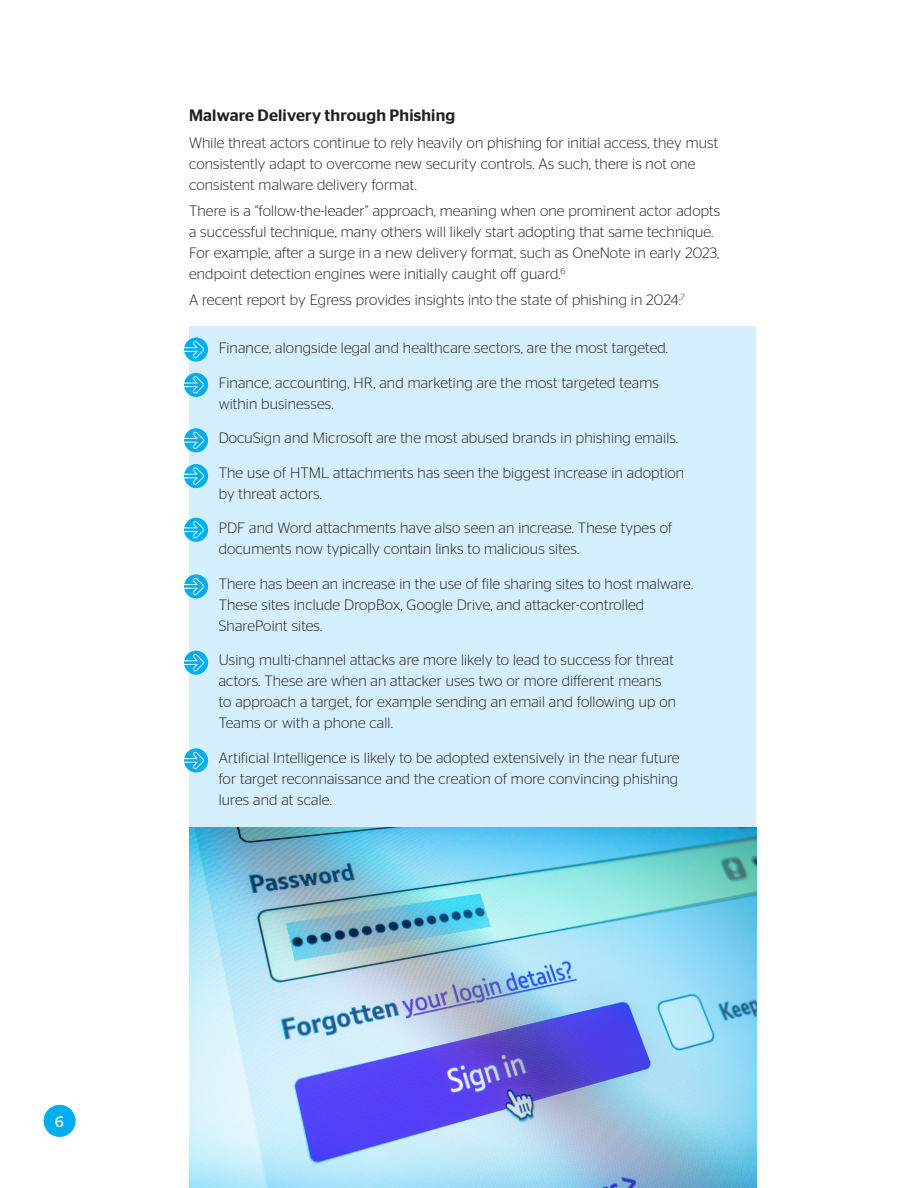
<style>
.page{position:relative;width:918px;height:1188px;background:#fff}
.page>*{position:absolute;margin:0;border:0;box-sizing:border-box;transform-origin:0 0}
.t1{font:500 16.5px "Stag Sans";letter-spacing:.01em;color:#231f20}
.t2{font:300 15px/21px "Stag Sans";letter-spacing:.01em;color:#231f20}
.t3{font:15px "Stag";color:#fff}
</style>
<div class="page">
<div style="left:44px;top:1105px;width:32px;height:32px;background:#00aeef;border-radius:50%"></div>
<div style="left:189px;top:326px;width:567px;height:501px;background:#d4effb"></div>
<svg style="left:184px;top:337px;width:24px;height:25px"></svg>
<svg style="left:184px;top:373px;width:24px;height:24px"></svg>
<svg style="left:184px;top:428px;width:24px;height:24px"></svg>
<svg style="left:184px;top:464px;width:24px;height:24px"></svg>
<svg style="left:184px;top:518px;width:24px;height:24px"></svg>
<svg style="left:184px;top:574px;width:24px;height:25px"></svg>
<svg style="left:184px;top:651px;width:24px;height:24px"></svg>
<svg style="left:184px;top:748px;width:24px;height:25px"></svg>
<img style="left:189px;top:827px;width:567px;height:361px">
<p class="t3" style="left:55px;top:1113px;width:10px">6</p>
<p class="t1" style="left:189px;top:106px;width:268px">Malware Delivery through Phishing</p>
<p class="t2" style="left:189px;top:132px;width:531px">While threat actors continue to rely heavily on phishing for initial access, they must consistently adapt to overcome new security controls. As such, there is not one consistent malware delivery format.</p>
<p class="t2" style="left:189px;top:200px;width:533px">There is a “follow-the-leader” approach, meaning when one prominent actor adopts a successful technique, many others will likely start adopting that same technique.<br>For example, after a surge in a new delivery format, such as OneNote in early 2023, endpoint detection engines were initially caught off guard.<sup>6</sup></p>
<p class="t2" style="left:189px;top:289px;width:497px">A recent report by Egress provides insights into the state of phishing in 2024:<sup>7</sup></p>
<p class="t2" style="left:219px;top:337px;width:451px">Finance, alongside legal and healthcare sectors, are the most targeted.</p>
<p class="t2" style="left:219px;top:372px;width:442px">Finance, accounting, HR, and marketing are the most targeted teams within businesses.</p>
<p class="t2" style="left:219px;top:427px;width:461px">DocuSign and Microsoft are the most abused brands in phishing emails.</p>
<p class="t2" style="left:219px;top:462px;width:467px">The use of HTML attachments has seen the biggest increase in adoption by threat actors.</p>
<p class="t2" style="left:219px;top:517px;width:455px">PDF and Word attachments have also seen an increase. These types of documents now typically contain links to malicious sites.</p>
<p class="t2" style="left:219px;top:573px;width:476px">There has been an increase in the use of file sharing sites to host malware.<br>These sites include DropBox, Google Drive, and attacker-controlled<br>SharePoint sites.</p>
<p class="t2" style="left:219px;top:649px;width:459px">Using multi-channel attacks are more likely to lead to success for threat actors. These are when an attacker uses two or more different means to approach a target, for example sending an email and following up on Teams or with a phone call.</p>
<p class="t2" style="left:219px;top:747px;width:462px;text-align:justify">Artificial Intelligence is likely to be adopted extensively in the near future for target reconnaissance and the creation of more convincing phishing lures and at scale.</p>
</div>
